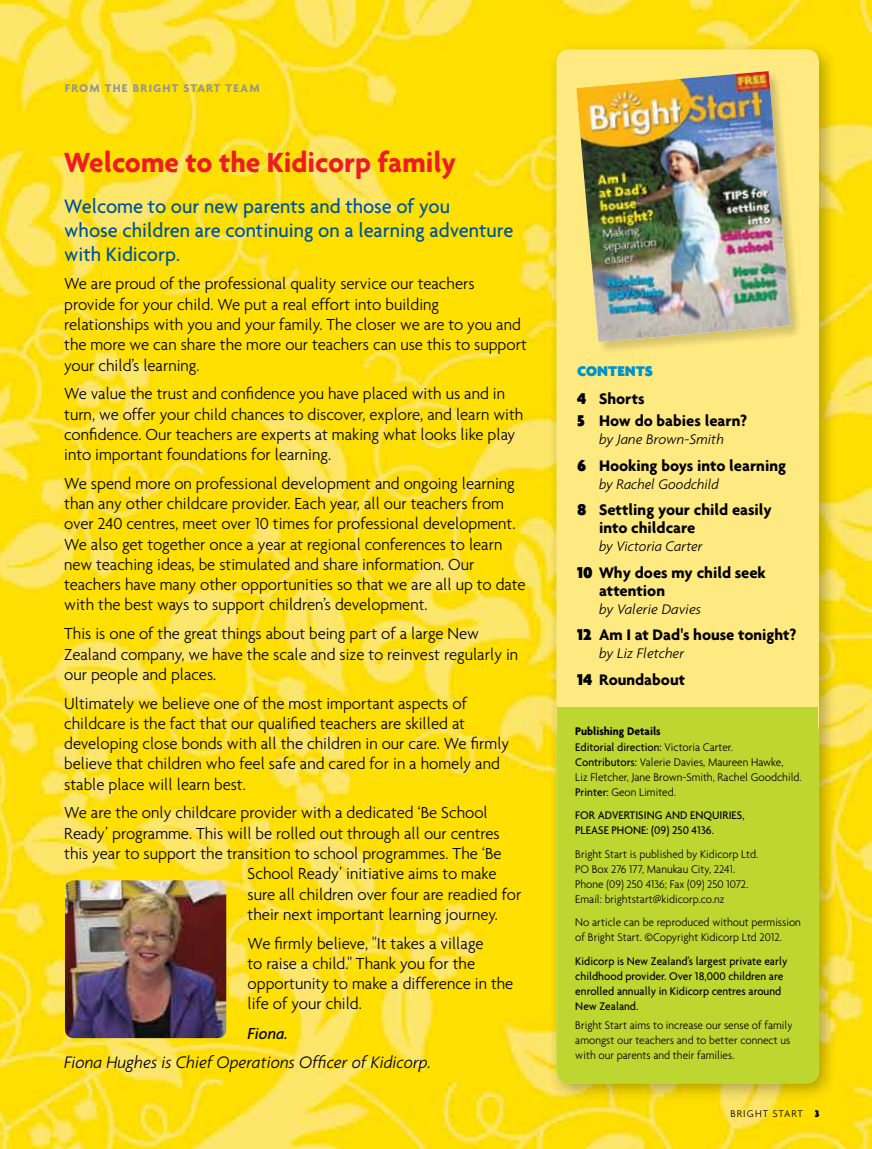
<style>
.page{position:relative;width:872px;height:1149px;background:#fff}
.page>*{position:absolute;margin:0;border:0;box-sizing:border-box;transform-origin:0 0}
.t1{font:700 30px "Agenda";color:#ed1c24}
.t2{font:500 21px/24px "Agenda";color:#005496}
.t3{font:italic 300 18px "Agenda";color:#000}
.t4{font:300 17.25px/20.2px "Agenda";color:#000}
.t5{font:italic 500 17.25px "Agenda";color:#000}
.t6{font:700 16.5px/18px "Agenda";color:#000}
.t7{font:900 15.3px "Agenda";color:#0092c8}
.t8{font:italic 300 15px "Agenda";color:#000}
.t9{font:300 12px/15px "Agenda";color:#000;scale:.95 1}
.t10{font:500 12px/15px "Agenda";color:#000;scale:.95 1}
.t11{font:700 12px "Agenda";letter-spacing:.1em;color:#939598}
.t12{font:300 10.5px "Agenda";letter-spacing:.1em;color:#000}
.t13{font:900 10.5px "Agenda";color:#000}
.s1{font-weight:900;font-size:16.95px}
.s2{font-weight:700}
.s3{font-weight:500}
.s4{font-size:15px}
</style>
<div class="page">
<img style="left:0;top:0;width:872px;height:1148px">
<img style="left:522px;top:5px;width:340px;height:1133px">
<div style="left:556px;top:49px;width:263px;height:1033px;background:#ffe981;border-radius:13px"></div>
<div style="left:556px;top:719px;width:263px;height:363px;background:#bed730;border-radius:13px"></div>
<img style="left:576px;top:71px;width:215px;height:271px">
<div style="left:557px;top:707px;width:261px;height:20px;background:#bed730"></div>
<img style="left:65px;top:880px;width:161px;height:157px">
<p class="t11" style="left:65px;top:81px;width:196px">from the bright start team</p>
<h1 class="t1" style="left:64px;top:143px;width:394px">Welcome to the Kidicorp family</h1>
<p class="t2" style="left:64px;top:193px;width:450px">Welcome to our new parents and those of you<br>whose children are continuing on a learning adventure with Kidicorp.</p>
<p class="t4" style="left:64px;top:273px;width:464px">We are proud of the professional quality service our teachers provide for your child. We put a real effort into building relationships with you and your family. The closer we are to you and the more we can share the more our teachers can use this to support your child’s learning.</p>
<p class="t4" style="left:64px;top:383px;width:461px">We value the trust and confidence you have placed with us and in turn, we offer your child chances to discover, explore, and learn with confidence. Our teachers are experts at making what looks like play into important foundations for learning.</p>
<p class="t4" style="left:64px;top:473px;width:463px">We spend more on professional development and ongoing learning than any other childcare provider. Each year, all our teachers from over 240 centres, meet over 10 times for professional development.<br>We also get together once a year at regional conferences to learn new teaching ideas, be stimulated and share information. Our teachers have many other opportunities so that we are all up to date with the best ways to support children’s development.</p>
<p class="t4" style="left:64px;top:623px;width:455px">This is one of the great things about being part of a large New<br>Zealand company, we have the scale and size to reinvest regularly in our people and places.</p>
<p class="t4" style="left:64px;top:692px;width:447px">Ultimately we believe one of the most important aspects of childcare is the fact that our qualified teachers are skilled at developing close bonds with all the children in our care. We firmly believe that children who feel safe and cared for in a homely and stable place will learn best.</p>
<p class="t4" style="left:64px;top:802px;width:425px">We are the only childcare provider with a dedicated ‘Be School</p>
<p class="t4" style="left:64px;top:822px;width:437px">Ready’ programme. This will be rolled out through all our centres</p>
<p class="t4" style="left:64px;top:842px;width:439px">this year to support the transition to school programmes. The ‘Be</p>
<p class="t4" style="left:248px;top:863px;width:250px">School Ready’ initiative aims to make</p>
<p class="t4" style="left:248px;top:883px;width:275px">sure all children over four are readied for</p>
<p class="t4" style="left:248px;top:903px;width:252px">their next important learning journey.</p>
<p class="t4" style="left:248px;top:932px;width:267px">We firmly believe, "It takes a village<br>to raise a child." Thank you for the opportunity to make a difference in the life of your child.</p>
<p class="t5" style="left:248px;top:1022px;width:42px">Fiona.</p>
<p class="t3" style="left:64px;top:1051px;width:368px">Fiona Hughes is Chief Operations Officer of Kidicorp.</p>
<p class="t7" style="left:577px;top:362px;width:77px">CONTENTS</p>
<p class="t6" style="left:577px;top:387px;width:171px;line-height:22.2px"><span class="s1">4</span> Shorts<br><span class="s1">5</span> How do babies learn?</p>
<p class="t8" style="left:599px;top:430px;width:126px">by Jane Brown-Smith</p>
<p class="t6" style="left:577px;top:455px;width:210px"><span class="s1">6</span> Hooking boys into learning</p>
<p class="t8" style="left:599px;top:475px;width:121px">by Rachel Goodchild</p>
<p class="t6" style="left:599px;top:500px;width:174px;text-indent:-22px"><span class="s1">8</span> Settling your child easily into childcare</p>
<p class="t8" style="left:599px;top:537px;width:105px">by Victoria Carter</p>
<p class="t6" style="left:599px;top:562px;width:168px;text-indent:-22px"><span class="s1">10</span> Why does my child seek attention</p>
<p class="t8" style="left:599px;top:600px;width:104px">by Valerie Davies</p>
<p class="t6" style="left:577px;top:625px;width:221px"><span class="s1">12</span> Am I at Dad's house tonight?</p>
<p class="t8" style="left:599px;top:644px;width:87px">by Liz Fletcher</p>
<p class="t6" style="left:577px;top:669px;width:110px"><span class="s1">14</span> Roundabout</p>
<p class="t9" style="left:575px;top:723px;width:240px"><span class="s2">Publishing Details<br></span><span class="s3">Editorial direction:</span> Victoria Carter.<br><span class="s3">Contributors:</span> Valerie Davies, Maureen Hawke,<br>Liz Fletcher, Jane Brown-Smith, Rachel Goodchild.<br><span class="s3">Printer:</span> Geon Limited.</p>
<p class="t10" style="left:575px;top:807px;width:180px">For advertising and enquiries, please phone: (09) 250 4136.</p>
<p class="t9" style="left:575px;top:845px;width:194px">Bright Start is published by Kidicorp Ltd.<br>PO Box 276 177, Manukau City, 2241.<br>Phone (09) 250 4136; Fax (09) 250 1072.<br>Email: brightstart@kidicorp.co.nz</p>
<p class="t9" style="left:575px;top:914px;width:239px">No article can be reproduced without permission of Bright Start. <span class="s4">©</span>Copyright Kidicorp Ltd 2012.</p>
<p class="t10" style="left:575px;top:952px;width:225px">Kidicorp is New Zealand’s largest private early childhood provider. Over 18,000 children are enrolled annually in Kidicorp centres around New Zealand.</p>
<p class="t9" style="left:575px;top:1017px;width:230px">Bright Start aims to increase our sense of family amongst our teachers and to better connect us with our parents and their families.</p>
<p class="t12" style="left:730px;top:1107px;width:68px">Bri ght Start</p>
<p class="t13" style="left:814px;top:1106px;width:6px">3</p>
</div>
